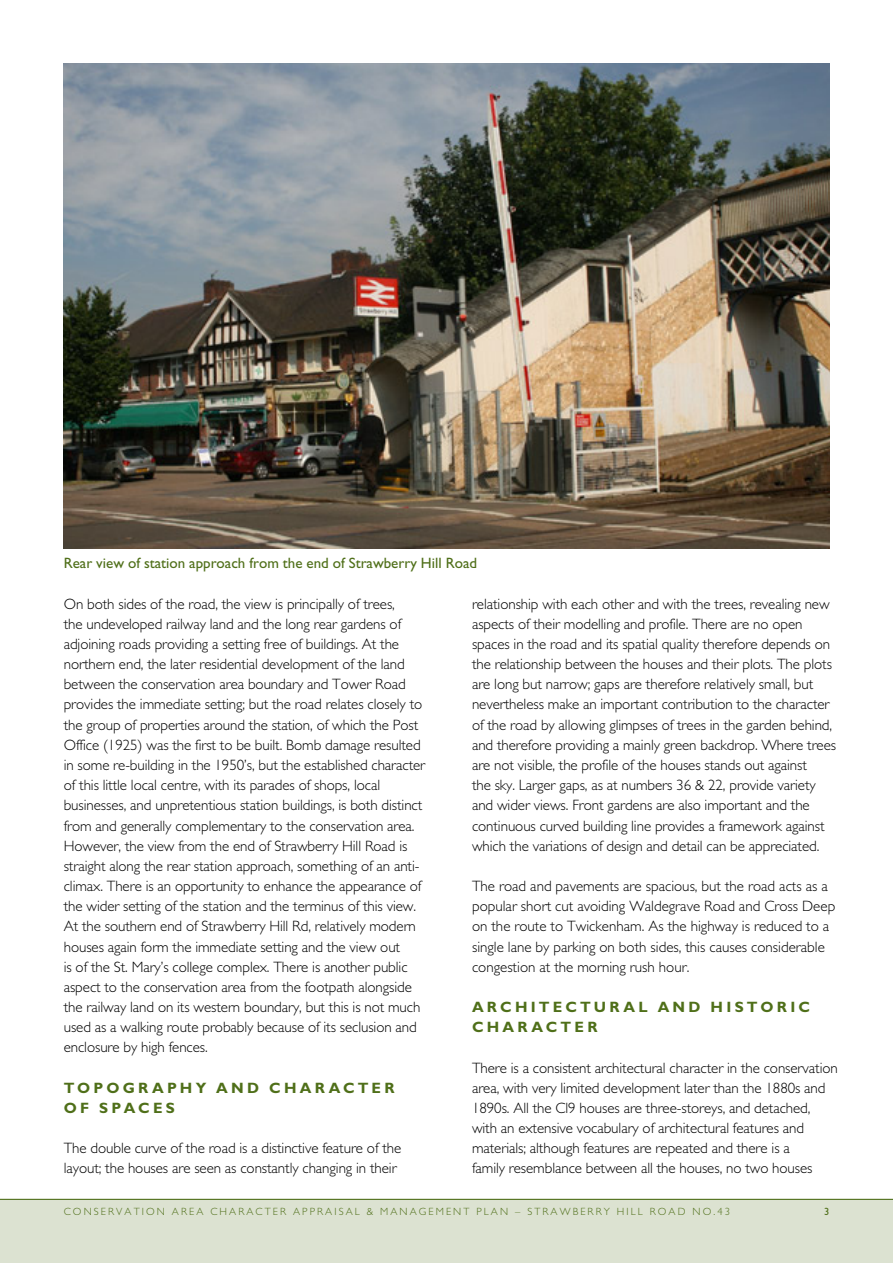
<style>
.page{position:relative;width:893px;height:1263px;background:#fff}
.page>*{position:absolute;margin:0;border:0;box-sizing:border-box;transform-origin:0 0}
.t1{font:300 15px/20.1px "Gill Sans";letter-spacing:-.005em;color:#000}
.t2{font:700 15px/20.2px "Gill Sans";letter-spacing:.215em;color:#4f6f19}
.t3{font:15px "Gill Sans";color:#4f6f19}
.t4{font:300 10.5px "Gill Sans";letter-spacing:.2em;color:#4f6f19}
.t5{font:10.5px "Gill Sans";color:#4f6f19}
</style>
<div class="page">
<img style="left:64px;top:64px;width:765px;height:484px">
<div style="left:0;top:1199px;width:893px;height:64px;background:#dce2d1"></div>
<hr style="left:0;top:1199px;width:893px;height:1px;background:#4f6f19">
<p class="t3" style="left:64px;top:558px;width:415px">Rear view of station approach from the end of Strawberry Hill Road</p>
<p class="t1" style="left:64px;top:595px;width:363px">On both sides of the road, the view is principally of trees,<br>the undeveloped railway land and the long rear gardens of adjoining roads providing a setting free of buildings. At the northern end, the later residential development of the land between the conservation area boundary and Tower Road provides the immediate setting; but the road relates closely to the group of properties around the station, of which the Post Office (1925) was the first to be built. Bomb damage resulted in some re-building in the 1950’s, but the established character of this little local centre, with its parades of shops, local businesses, and unpretentious station buildings, is both distinct from and generally complementary to the conservation area.<br>However, the view from the end of Strawberry Hill Road is straight along the rear station approach, something of an anti&shy;climax. There is an opportunity to enhance the appearance of the wider setting of the station and the terminus of this view.<br>At the southern end of Strawberry Hill Rd, relatively modern houses again form the immediate setting and the view out<br>is of the St. Mary’s college complex. There is another public aspect to the conservation area from the footpath alongside the railway land on its western boundary, but this is not much used as a walking route probably because of its seclusion and enclosure by high fences.</p>
<h5 class="t2" style="left:64px;top:1079px;width:332px">TOPOGRAPHY AND CHARACTER<br>OF SPACES</h5>
<p class="t1" style="left:64px;top:1140px;width:339px">The double curve of the road is a distinctive feature of the layout; the houses are seen as constantly changing in their</p>
<p class="t1" style="left:472px;top:595px;width:366px">relationship with each other and with the trees, revealing new aspects of their modelling and profile. There are no open spaces in the road and its spatial quality therefore depends on the relationship between the houses and their plots. The plots are long but narrow; gaps are therefore relatively small, but nevertheless make an important contribution to the character of the road by allowing glimpses of trees in the garden behind, and therefore providing a mainly green backdrop. Where trees are not visible, the profile of the houses stands out against<br>the sky. Larger gaps, as at numbers 36 &amp; 22, provide variety and wider views. Front gardens are also important and the continuous curved building line provides a framework against which the variations of design and detail can be appreciated.</p>
<p class="t1" style="left:472px;top:878px;width:365px">The road and pavements are spacious, but the road acts as a popular short cut avoiding Waldegrave Road and Cross Deep on the route to Twickenham. As the highway is reduced to a single lane by parking on both sides, this causes considerable congestion at the morning rush hour.</p>
<h5 class="t2" style="left:472px;top:999px;width:340px">ARCHITECTURAL AND HISTORIC<br>CHARACTER</h5>
<p class="t1" style="left:472px;top:1059px;width:367px">There is a consistent architectural character in the conservation area, with very limited development later than the 1880s and 1890s. All the Cl9 houses are three-storeys, and detached, with an extensive vocabulary of architectural features and materials; although features are repeated and there is a<br>family resemblance between all the houses, no two houses</p>
<p class="t4" style="left:64px;top:1208px;width:668px">CONSERVATION AREA CHARACTER APPRAISAL &amp; MANAGEMENT PLAN – STRAWBERRY HILL ROAD NO.43</p>
<p class="t5" style="left:824px;top:1208px;width:7px">3</p>
</div>
